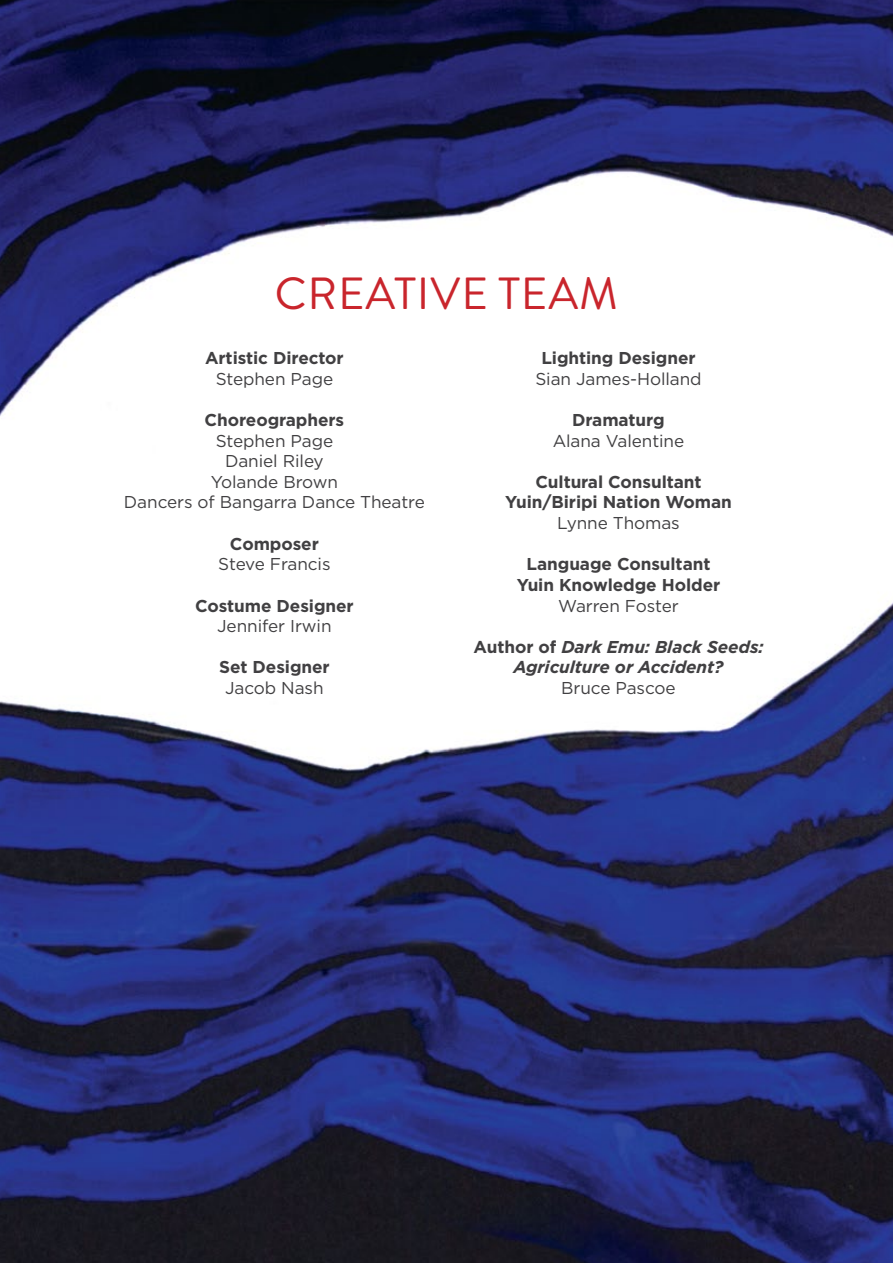
<style>
.page{position:relative;width:893px;height:1263px;background:#fff}
.page>*{position:absolute;margin:0;border:0;box-sizing:border-box;transform-origin:0 0}
.t1{font:45px "Brandon Grotesque";letter-spacing:.02em;color:#c9252c}
.t2{font:17.1px/20.5px "Gotham";letter-spacing:-.005em;color:#414042;text-align:center}
.t3{font:700 17.1px/20.5px "Gotham";letter-spacing:-.005em;color:#414042;text-align:center}
.t4{font:italic 700 17.1px/20.5px "Gotham";letter-spacing:-.005em;color:#414042;text-align:center}
.s1{font-style:normal}
</style>
<div class="page">
<img style="left:0;top:0;width:893px;height:1263px">
<h1 class="t1" style="left:275px;top:263px;width:345px">CREATIVE TEAM</h1>
<p class="t3" style="left:205px;top:348px;width:140px">Artistic Director</p>
<p class="t2" style="left:216px;top:368px;width:119px">Stephen Page</p>
<p class="t3" style="left:205px;top:410px;width:141px">Choreographers</p>
<p class="t2" style="left:124px;top:430px;width:302px">Stephen Page<br>Daniel Riley<br>Yolande Brown<br>Dancers of Bangarra Dance Theatre</p>
<p class="t3" style="left:230px;top:533px;width:90px">Composer</p>
<p class="t2" style="left:218px;top:554px;width:114px">Steve Francis</p>
<p class="t3" style="left:195px;top:595px;width:160px">Costume Designer</p>
<p class="t2" style="left:217px;top:615px;width:116px">Jennifer Irwin</p>
<p class="t3" style="left:219px;top:657px;width:112px">Set Designer</p>
<p class="t2" style="left:225px;top:677px;width:100px">Jacob Nash</p>
<p class="t3" style="left:541px;top:348px;width:156px">Lighting Designer</p>
<p class="t2" style="left:535px;top:368px;width:168px">Sian James-Holland</p>
<p class="t3" style="left:572px;top:410px;width:94px">Dramaturg</p>
<p class="t2" style="left:553px;top:430px;width:133px">Alana Valentine</p>
<p class="t3" style="left:505px;top:471px;width:228px">Cultural Consultant<br>Yuin/Biripi Nation Woman</p>
<p class="t2" style="left:557px;top:512px;width:124px">Lynne Thomas</p>
<p class="t3" style="left:517px;top:554px;width:205px">Language Consultant<br>Yuin Knowledge Holder</p>
<p class="t2" style="left:558px;top:595px;width:122px">Warren Foster</p>
<p class="t4" style="left:473px;top:636px;width:292px"><span class="s1">Author of</span> Dark Emu: Black Seeds:<br>Agriculture or Accident?</p>
<p class="t2" style="left:561px;top:677px;width:116px">Bruce Pascoe</p>
</div>
